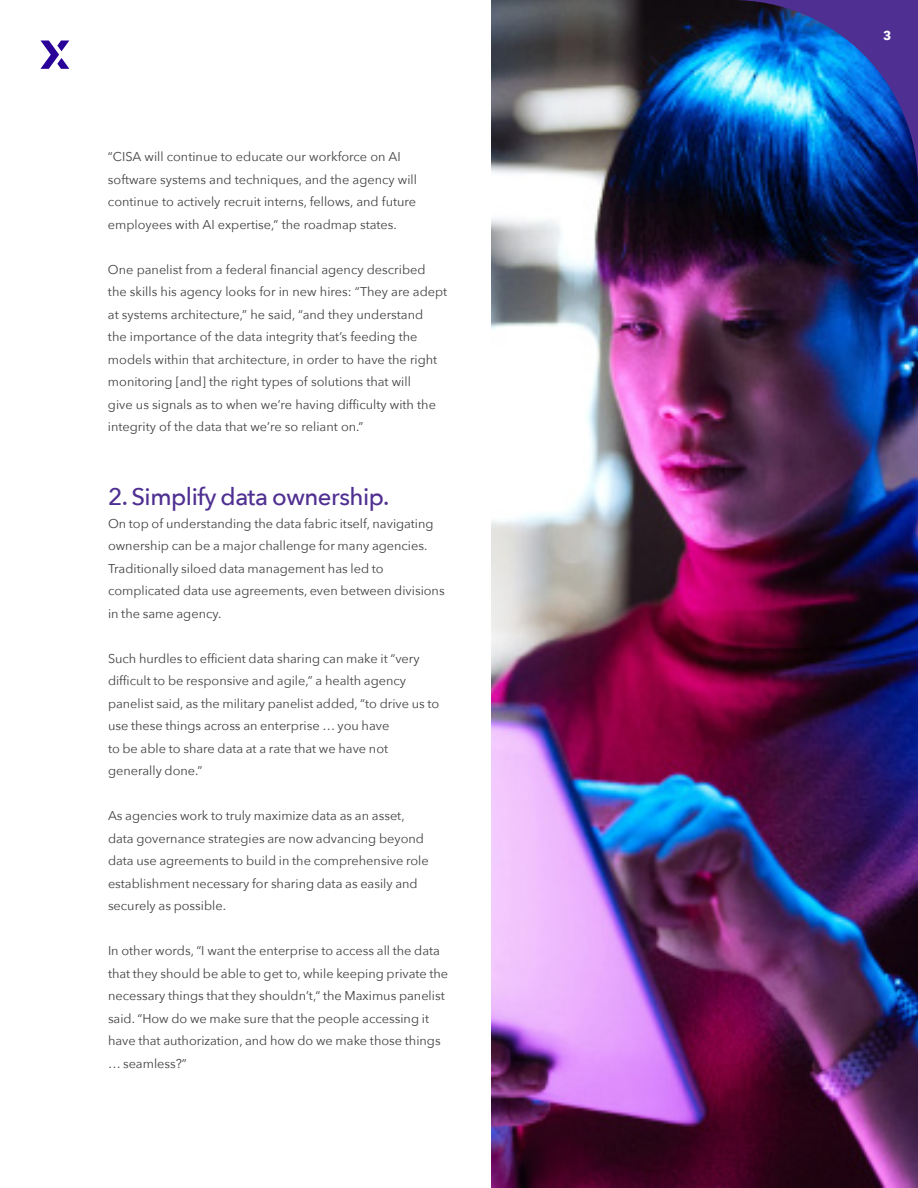
<style>
.page{position:relative;width:918px;height:1188px;background:#fff}
.page>*{position:absolute;margin:0;border:0;box-sizing:border-box;transform-origin:0 0}
.t1{font:500 24px "Avenir Next";letter-spacing:-.02em;color:#4f2f91}
.t2{font:12.75px/22.5px "Avenir Next";color:#424142}
.t3{font:700 12.75px "Avenir Next";color:#fff}
</style>
<div class="page">
<img style="left:491px;top:0;width:427px;height:1188px">
<svg style="left:40px;top:40px;width:29px;height:29px"></svg>
<svg style="left:732px;top:0;width:186px;height:186px;background:#215eb0"></svg>
<p class="t2" style="left:108px;top:145px;width:311px">“CISA will continue to educate our workforce on AI software systems and techniques, and the agency will continue to actively recruit interns, fellows, and future employees with AI expertise,” the roadmap states.</p>
<p class="t2" style="left:108px;top:258px;width:341px">One panelist from a federal financial agency described the skills his agency looks for in new hires: “They are adept at systems architecture,” he said, “and they understand<br>the importance of the data integrity that’s feeding the models within that architecture, in order to have the right monitoring [and] the right types of solutions that will<br>give us signals as to when we’re having difficulty with the integrity of the data that we’re so reliant on.”</p>
<p class="t1" style="left:108px;top:476px;width:283px">2. Simplify data ownership.</p>
<p class="t2" style="left:108px;top:511px;width:338px">On top of understanding the data fabric itself, navigating ownership can be a major challenge for many agencies.<br>Traditionally siloed data management has led to complicated data use agreements, even between divisions in the same agency.</p>
<p class="t2" style="left:108px;top:646px;width:333px">Such hurdles to efficient data sharing can make it “very difficult to be responsive and agile,” a health agency panelist said, as the military panelist added, “to drive us to use these things across an enterprise … you have<br>to be able to share data at a rate that we have not generally done.”</p>
<p class="t2" style="left:108px;top:804px;width:322px">As agencies work to truly maximize data as an asset, data governance strategies are now advancing beyond data use agreements to build in the comprehensive role establishment necessary for sharing data as easily and securely as possible.</p>
<p class="t2" style="left:108px;top:939px;width:342px">In other words, “I want the enterprise to access all the data that they should be able to get to, while keeping private the necessary things that they shouldn’t,“ the Maximus panelist said. “How do we make sure that the people accessing it have that authorization, and how do we make those things … seamless?”</p>
<p class="t3" style="left:883px;top:24px;width:10px">3</p>
</div>
